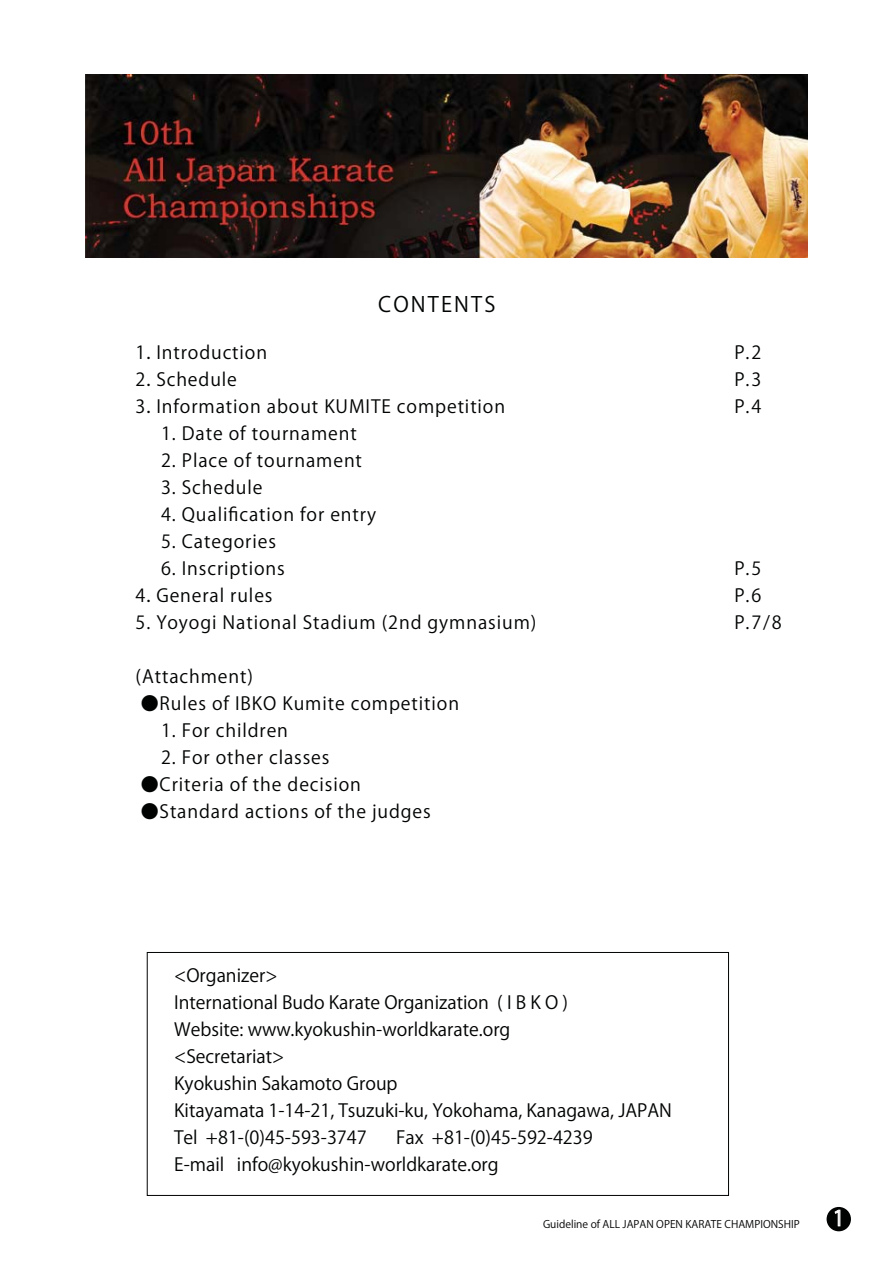
<style>
.page{position:relative;width:893px;height:1263px;background:#fff}
.page>*{position:absolute;margin:0;border:0;box-sizing:border-box;transform-origin:0 0}
.t1{font:21px "Koz Go Pro Regular 90 msp RKSJ H";letter-spacing:.1em;color:#010202}
.t2{font:21px "Koz Go Pro Regular 90 msp RKSJ H";color:#fff}
.t3{font:18px/27px "Koz Go Pro Regular 90 msp RKSJ H";letter-spacing:.05em;color:#010202}
.t4{font:18px/27px "Koz Go Pro Regular 90 msp RKSJ H";color:#010202}
.t5{font:10.5px "Koz Go Pro Regular 90 msp RKSJ H";color:#010202}
</style>
<div class="page">
<img style="left:86px;top:75px;width:721px;height:183px">
<div style="left:826px;top:1207px;width:25px;height:24px;background:#010202;border-radius:50%"></div>
<svg style="left:834px;top:1209px;width:7px;height:18px"></svg>
<div style="left:147px;top:952px;width:582px;height:244px;border:1px solid #010202"></div>
<p class="t1" style="left:378px;top:297px;width:119px">CONTENTS</p>
<p class="t3" style="left:136px;top:341px;width:371px">1．Introduction<br>2．Schedule<br>3．Information about KUMITE competition</p>
<p class="t3" style="left:161px;top:422px;width:197px">1. Date of tournament</p>
<p class="t3" style="left:161px;top:449px;width:202px">2. Place of tournament</p>
<p class="t3" style="left:161px;top:476px;width:103px">3. Schedule</p>
<p class="t3" style="left:161px;top:503px;width:216px">4. Qualification for entry</p>
<p class="t3" style="left:161px;top:530px;width:116px">5. Categories</p>
<p class="t3" style="left:136px;top:557px;width:151px;text-indent:25px">6. Inscriptions<br>4．General rules</p>
<p class="t3" style="left:136px;top:611px;width:402px">5. Yoyogi National Stadium (2nd gymnasium)</p>
<p class="t3" style="left:136px;top:665px;width:119px">(Attachment)</p>
<p class="t3" style="left:141px;top:692px;width:320px">●Rules of IBKO Kumite competition</p>
<p class="t3" style="left:161px;top:719px;width:128px">1. For children</p>
<p class="t3" style="left:161px;top:746px;width:170px">2. For other classes</p>
<p class="t3" style="left:141px;top:773px;width:222px">●Criteria of the decision</p>
<p class="t3" style="left:141px;top:800px;width:292px">●Standard actions of the judges</p>
<p class="t4" style="left:174px;top:965px;width:499px">&lt;Organizer&gt;<br>International Budo Karate Organization ( I B K O )<br>Website: www.kyokushin-worldkarate.org<br>&lt;Secretariat&gt;<br>Kyokushin Sakamoto Group<br>Kitayamata 1-14-21, Tsuzuki-ku, Yokohama, Kanagawa, JAPAN Tel +81-(0)45-593-3747</p>
<p class="t4" style="left:174px;top:1127px;width:420px;text-indent:222px">Fax +81-(0)45-592-4239<br>E-mail info@kyokushin-worldkarate.org</p>
<p class="t3" style="left:735px;top:341px;width:28px;text-align:justify">P.2<br>P.3<br>P.4</p>
<p class="t3" style="left:735px;top:557px;width:48px">P.5<br>P.6<br>P.7/8</p>
<p class="t5" style="left:543px;top:1220px;width:258px">Guideline of ALL JAPAN OPEN KARATE CHAMPIONSHIP</p>
<p class="t2" style="left:833px;top:1210px;width:13px">1</p>
</div>
